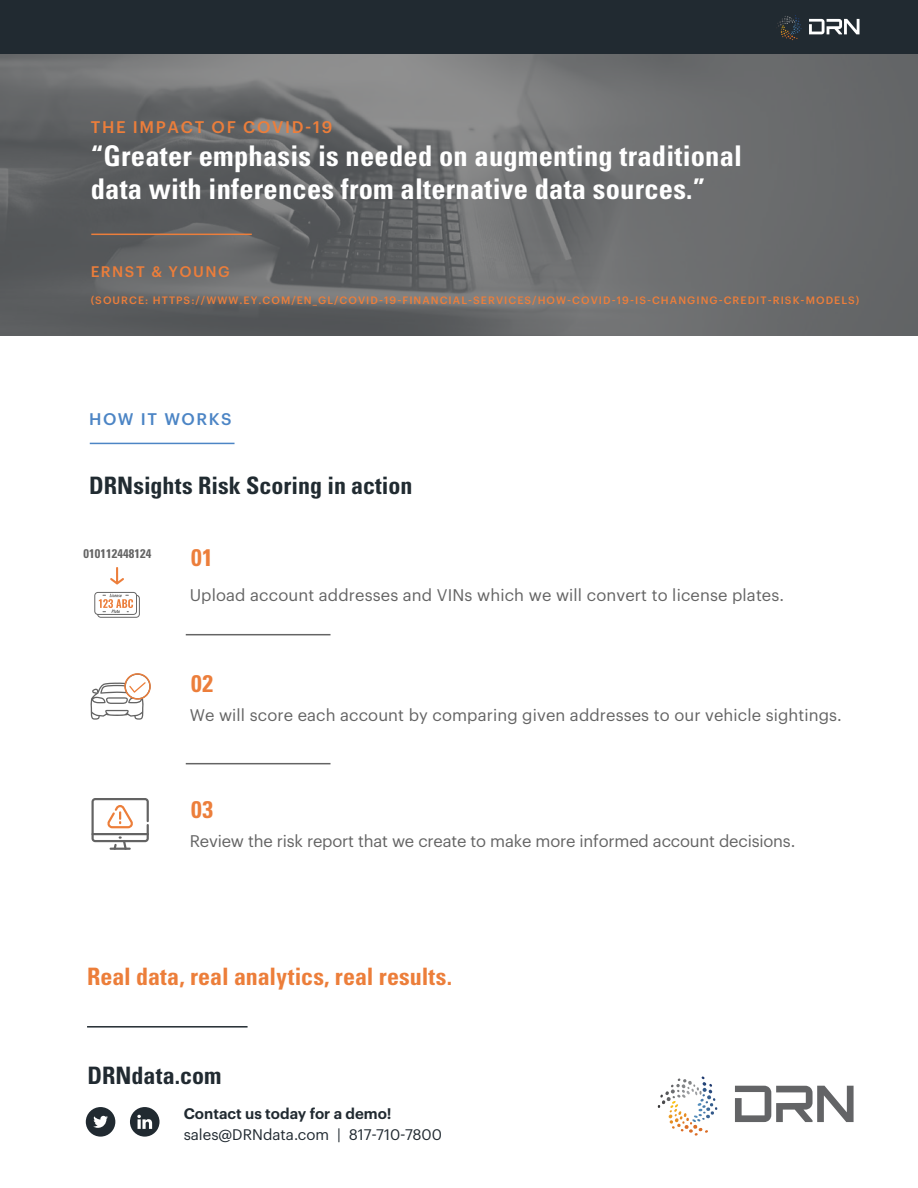
<style>
.page{position:relative;width:918px;height:1188px;background:#fff}
.page>*{position:absolute;margin:0;border:0;box-sizing:border-box;transform-origin:0 0}
.t1{font:700 condensed 28.5px/33px "Univers";letter-spacing:.01em;color:#fff}
.t2{font:700 condensed 24px "Univers";color:#ec7e3a}
.t3{font:700 condensed 24px "Univers";color:#212b31}
.t4{font:700 condensed 24px "Univers";letter-spacing:.005em;color:#212a31}
.t5{font:700 condensed 24px "Univers";color:#ec7e3b}
.t6{font:16.5px "Graphik";letter-spacing:.005em;color:#646464}
.t7{font:500 16.5px "Graphik";letter-spacing:.1em;color:#ec7e3b}
.t8{font:500 16.5px "Graphik";letter-spacing:.1em;color:#4c85c5}
.t9{font:15px "Graphik";color:#212a31}
.t10{font:600 15px "Graphik";color:#212a31}
.t11{font:500 15px "Graphik";letter-spacing:.1em;color:#ec7e3b}
.t12{font:700 condensed 12.6px "Univers";letter-spacing:.01em;color:#646464}
.t13{font:500 10.5px "Graphik";letter-spacing:.1em;color:#ec7e3b}
</style>
<div class="page">
<svg style="left:0;top:54px;width:918px;height:282px;background:#696b6c"></svg>
<hr style="left:91px;top:234px;width:161px;height:1px;background:#ec7e3b">
<div style="left:0;top:0;width:918px;height:54px;background:#212a31"></div>
<svg style="left:776px;top:15px;width:26px;height:25px"></svg>
<svg style="left:809px;top:19px;width:51px;height:15px"></svg>
<svg style="left:658px;top:1076px;width:59px;height:60px"></svg>
<svg style="left:735px;top:1086px;width:119px;height:36px"></svg>
<svg style="left:86px;top:1107px;width:29px;height:30px"></svg>
<svg style="left:130px;top:1107px;width:30px;height:30px"></svg>
<hr style="left:87px;top:1026px;width:161px;height:2px;background:#212a31">
<hr style="left:90px;top:443px;width:145px;height:1px;background:#4c85c5">
<hr style="left:186px;top:634px;width:145px;height:1px;background:#646464">
<hr style="left:186px;top:763px;width:145px;height:1px;background:#646464">
<svg style="left:110px;top:567px;width:14px;height:18px"></svg>
<svg style="left:94px;top:592px;width:46px;height:26px"></svg>
<svg style="left:91px;top:798px;width:58px;height:52px"></svg>
<svg style="left:90px;top:675px;width:61px;height:45px"></svg>
<div style="left:124px;top:673px;width:27px;height:27px;border:1px solid #ec7e3a;border-radius:50%"></div>
<p class="t7" style="left:91px;top:114px;width:243px">THE IMPACT OF COVID-19</p>
<h1 class="t1" style="left:91px;top:139px;width:653px">“Greater emphasis is needed on augmenting traditional data with inferences from alternative data sources.”</h1>
<p class="t11" style="left:91px;top:260px;width:141px">ERNST &amp; YOUNG</p>
<p class="t13" style="left:91px;top:292px;width:770px">(SOURCE: HTTPS://WWW.EY.COM/EN_GL/COVID-19-FINANCIAL-SERVICES/HOW-COVID-19-IS-CHANGING-CREDIT-RISK-MODELS)</p>
<p class="t8" style="left:89px;top:407px;width:144px">HOW IT WORKS</p>
<h2 class="t3" style="left:89px;top:470px;width:325px">DRNsights Risk Scoring in action</h2>
<p class="t12" style="left:84px;top:546px;width:69px">010112448124</p>
<h2 class="t5" style="left:191px;top:543px;width:23px">01</h2>
<p class="t6" style="left:190px;top:582px;width:596px">Upload account addresses and VINs which we will convert to license plates.</p>
<h2 class="t5" style="left:191px;top:669px;width:24px">02</h2>
<p class="t6" style="left:190px;top:702px;width:654px">We will score each account by comparing given addresses to our vehicle sightings.</p>
<h2 class="t5" style="left:191px;top:795px;width:24px">03</h2>
<p class="t6" style="left:190px;top:828px;width:607px">Review the risk report that we create to make more informed account decisions.</p>
<h2 class="t2" style="left:87px;top:962px;width:367px">Real data, real analytics, real results.</h2>
<h2 class="t4" style="left:87px;top:1060px;width:136px">DRNdata.com</h2>
<p class="t10" style="left:184px;top:1102px;width:209px">Contact us today for a demo!</p>
<p class="t9" style="left:184px;top:1123px;width:260px">sales@DRNdata.com | 817-710-7800</p>
</div>
